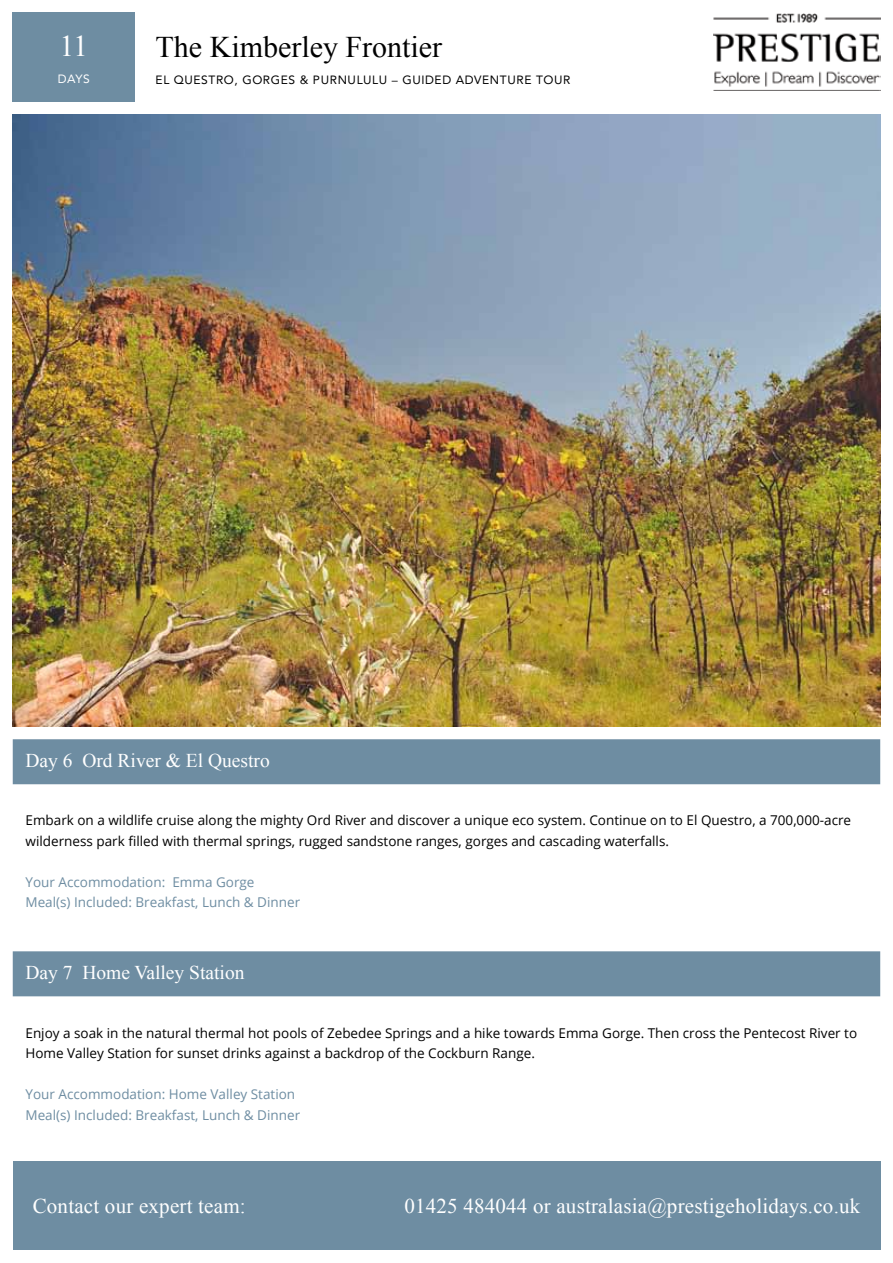
<style>
.page{position:relative;width:893px;height:1263px;background:#fff}
.page>*{position:absolute;margin:0;border:0;box-sizing:border-box;transform-origin:0 0}
.t1{font:30px "Times New Roman";color:#000}
.t2{font:30px "Times New Roman";color:#fff}
.t3{font:21px "Times New Roman";letter-spacing:.01em;color:#fff}
.Heading_Day___Locati{font:19.5px "Times New Roman";color:#fff}
.Body_Text{font:13.5px/20.2px "Open Sans";color:#000}
.Hotel_Choices{font:13.5px/20.2px "Open Sans";color:#6e8da2}
.t4{font:12px "Avenir";letter-spacing:.05em;color:#000}
.t5{font:12px "Avenir";color:#fff}
</style>
<div class="page">
<div style="left:13px;top:1161px;width:867px;height:89px;background:#6e8da2"></div>
<img style="left:714px;top:13px;width:166px;height:78px">
<div style="left:13px;top:13px;width:122px;height:89px;background:#6e8da2"></div>
<div style="left:13px;top:739px;width:867px;height:45px;background:#6e8da2"></div>
<div style="left:13px;top:951px;width:867px;height:45px;background:#6e8da2"></div>
<img style="left:13px;top:115px;width:867px;height:612px">
<h1 class="t2" style="left:59px;top:26px;width:30px">11</h1>
<p class="t5" style="left:58px;top:69px;width:34px">DAYS</p>
<h1 class="t1" style="left:156px;top:27px;width:288px">The Kimberley Frontier</h1>
<p class="t4" style="left:156px;top:70px;width:416px">EL QUESTRO, GORGES &amp; PURNULULU – GUIDED ADVENTURE TOUR</p>
<p class="Heading_Day___Locati" style="left:26px;top:747px;width:246px">Day 6 Ord River &amp; El Questro</p>
<p class="Body_Text" style="left:26px;top:810px;width:827px">Embark on a wildlife cruise along the mighty Ord River and discover a unique eco system. Continue on to El Questro, a 700,000-acre wilderness park filled with thermal springs, rugged sandstone ranges, gorges and cascading waterfalls.</p>
<p class="Hotel_Choices" style="left:26px;top:872px;width:276px">Your Accommodation: Emma Gorge<br>Meal(s) Included: Breakfast, Lunch &amp; Dinner</p>
<p class="Heading_Day___Locati" style="left:26px;top:959px;width:221px">Day 7 Home Valley Station</p>
<p class="Body_Text" style="left:26px;top:1022px;width:833px">Enjoy a soak in the natural thermal hot pools of Zebedee Springs and a hike towards Emma Gorge. Then cross the Pentecost River to<br>Home Valley Station for sunset drinks against a backdrop of the Cockburn Range.</p>
<p class="Hotel_Choices" style="left:26px;top:1084px;width:276px">Your Accommodation: Home Valley Station<br>Meal(s) Included: Breakfast, Lunch &amp; Dinner</p>
<h2 class="t3" style="left:33px;top:1192px;width:215px">Contact our expert team:</h2>
<h2 class="t3" style="left:404px;top:1192px;width:457px">01425 484044 or australasia@prestigeholidays.co.uk</h2>
</div>
